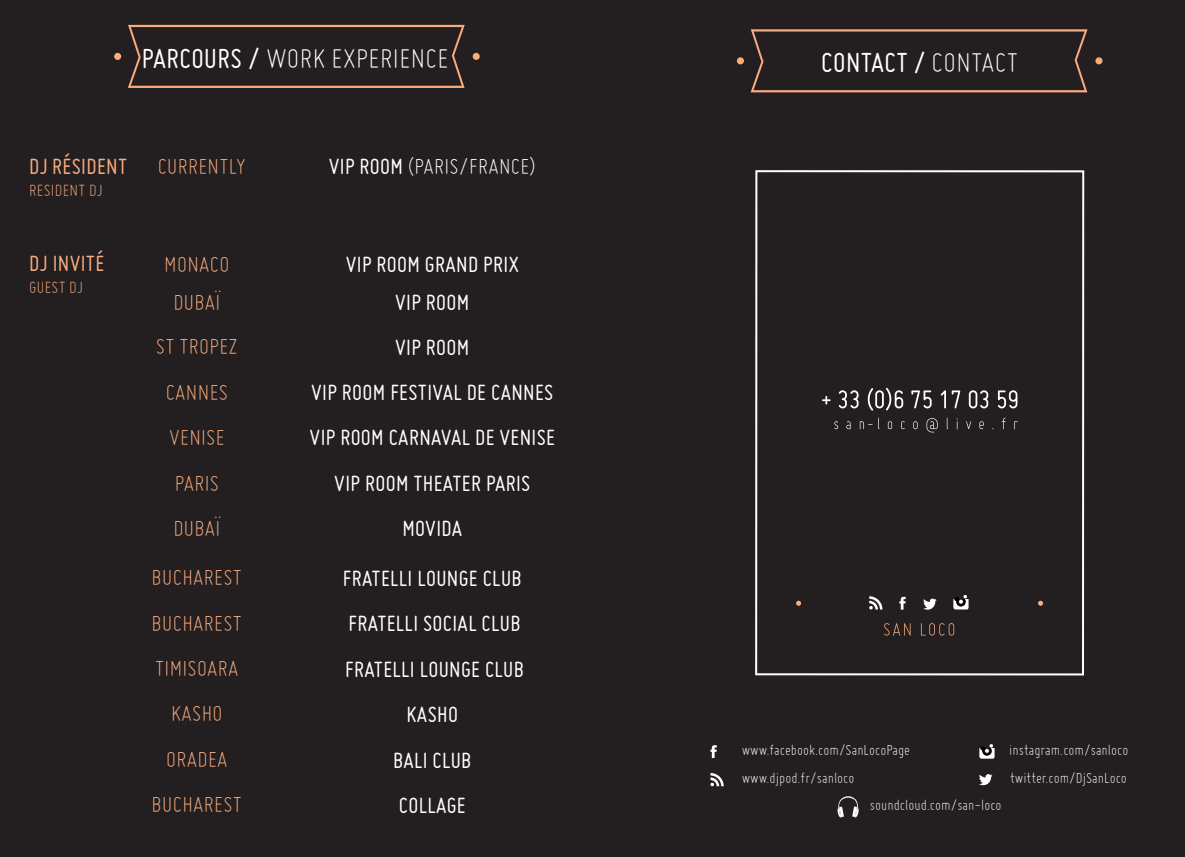
<style>
.page{position:relative;width:1185px;height:857px;background:#fff}
.page>*{position:absolute;margin:0;border:0;box-sizing:border-box;transform-origin:0 0}
.t1{font:300 30px "Miso";letter-spacing:.015em;color:#fff}
.t2{font:30px "Miso";letter-spacing:.015em;color:#fff}
.t3{font:24px "Miso";letter-spacing:.015em;color:#fff}
.t4{font:300 24px "Miso";letter-spacing:.015em;color:#f8ac7e}
.t5{font:300 24px "Miso";letter-spacing:.015em;color:#fff}
.t6{font:24px "Miso";letter-spacing:.015em;color:#f8ac7e}
.t7{font:300 18px "Miso";letter-spacing:.015em;color:#f8ac7e}
.t8{font:300 16px "Miso";color:#fff}
.s1{font-weight:400}
.s2{font-weight:300}
</style>
<div class="page">
<div style="left:1px;top:0;width:1184px;height:856px;background:#231f20"></div>
<svg style="left:128px;top:25px;width:337px;height:63px"></svg>
<div style="left:114px;top:53px;width:7px;height:7px;background:#f8ac7e;border-radius:50%"></div>
<div style="left:473px;top:53px;width:7px;height:7px;background:#f8ac7e;border-radius:50%"></div>
<svg style="left:751px;top:29px;width:336px;height:63px"></svg>
<div style="left:737px;top:57px;width:7px;height:7px;background:#f8ac7e;border-radius:50%"></div>
<div style="left:1095px;top:57px;width:7px;height:7px;background:#f8ac7e;border-radius:50%"></div>
<svg style="left:869px;top:596px;width:13px;height:13px"></svg>
<svg style="left:953px;top:595px;width:15px;height:14px"></svg>
<svg style="left:899px;top:596px;width:7px;height:13px"></svg>
<svg style="left:923px;top:598px;width:14px;height:11px"></svg>
<svg style="left:884px;top:623px;width:26px;height:12px"></svg>
<svg style="left:921px;top:623px;width:5px;height:12px"></svg>
<svg style="left:929px;top:623px;width:6px;height:12px"></svg>
<svg style="left:930px;top:623px;width:4px;height:11px"></svg>
<svg style="left:939px;top:623px;width:6px;height:12px"></svg>
<svg style="left:949px;top:623px;width:4px;height:11px"></svg>
<svg style="left:796px;top:600px;width:5px;height:5px"></svg>
<svg style="left:1038px;top:600px;width:5px;height:5px"></svg>
<div style="left:755px;top:170px;width:329px;height:505px;border:2px solid #fff"></div>
<svg style="left:822px;top:396px;width:9px;height:8px"></svg>
<svg style="left:839px;top:390px;width:19px;height:18px"></svg>
<svg style="left:868px;top:387px;width:35px;height:23px"></svg>
<svg style="left:911px;top:390px;width:21px;height:18px"></svg>
<svg style="left:941px;top:390px;width:5px;height:18px"></svg>
<svg style="left:952px;top:390px;width:8px;height:18px"></svg>
<svg style="left:969px;top:390px;width:19px;height:18px"></svg>
<svg style="left:998px;top:390px;width:19px;height:18px"></svg>
<svg style="left:834px;top:421px;width:4px;height:8px"></svg>
<svg style="left:846px;top:421px;width:5px;height:8px"></svg>
<svg style="left:860px;top:421px;width:4px;height:8px"></svg>
<svg style="left:878px;top:417px;width:1px;height:12px"></svg>
<svg style="left:888px;top:421px;width:4px;height:8px"></svg>
<svg style="left:901px;top:421px;width:4px;height:8px"></svg>
<svg style="left:913px;top:421px;width:4px;height:8px"></svg>
<svg style="left:926px;top:418px;width:12px;height:14px"></svg>
<svg style="left:947px;top:417px;width:1px;height:12px"></svg>
<svg style="left:966px;top:421px;width:5px;height:8px"></svg>
<svg style="left:979px;top:421px;width:5px;height:8px"></svg>
<svg style="left:1002px;top:417px;width:4px;height:12px"></svg>
<svg style="left:1014px;top:421px;width:4px;height:8px"></svg>
<svg style="left:710px;top:745px;width:7px;height:12px"></svg>
<svg style="left:710px;top:773px;width:14px;height:12px"></svg>
<svg style="left:979px;top:774px;width:13px;height:10px"></svg>
<svg style="left:979px;top:744px;width:15px;height:14px"></svg>
<svg style="left:837px;top:796px;width:22px;height:21px"></svg>
<p class="t1" style="left:142px;top:41px;width:308px"><span class="s1">PARCOURS /</span> WORK EXPERIENCE</p>
<p class="t6" style="left:29px;top:153px;width:99px">DJ RÉSIDENT</p>
<p class="t7" style="left:29px;top:179px;width:75px">RESIDENT DJ</p>
<p class="t6" style="left:29px;top:250px;width:77px">DJ INVITÉ</p>
<p class="t7" style="left:29px;top:277px;width:56px">GUEST DJ</p>
<p class="t4" style="left:158px;top:152px;width:90px">CURRENTLY</p>
<p class="t4" style="left:164px;top:250px;width:67px">MONACO</p>
<p class="t4" style="left:173px;top:288px;width:48px">DUBAÏ</p>
<p class="t4" style="left:156px;top:333px;width:83px">ST TROPEZ</p>
<p class="t4" style="left:166px;top:378px;width:64px">CANNES</p>
<p class="t4" style="left:169px;top:423px;width:57px">VENISE</p>
<p class="t4" style="left:175px;top:469px;width:46px">PARIS</p>
<p class="t4" style="left:173px;top:514px;width:48px">DUBAÏ</p>
<p class="t4" style="left:152px;top:563px;width:92px">BUCHAREST</p>
<p class="t4" style="left:152px;top:609px;width:92px">BUCHAREST</p>
<p class="t4" style="left:155px;top:654px;width:85px">TIMISOARA</p>
<p class="t4" style="left:171px;top:699px;width:53px">KASHO</p>
<p class="t4" style="left:166px;top:745px;width:63px">ORADEA</p>
<p class="t4" style="left:152px;top:790px;width:92px">BUCHAREST</p>
<p class="t5" style="left:329px;top:153px;width:209px"><span class="s1">VIP ROOM</span> (PARIS/FRANCE)</p>
<p class="t3" style="left:346px;top:251px;width:174px">VIP ROOM GRAND PRIX</p>
<p class="t3" style="left:395px;top:289px;width:76px">VIP ROOM</p>
<p class="t3" style="left:395px;top:333px;width:76px">VIP ROOM</p>
<p class="t3" style="left:311px;top:379px;width:244px">VIP ROOM FESTIVAL DE CANNES</p>
<p class="t3" style="left:310px;top:424px;width:247px">VIP ROOM CARNAVAL DE VENISE</p>
<p class="t3" style="left:334px;top:469px;width:198px">VIP ROOM THEATER PARIS</p>
<p class="t3" style="left:402px;top:515px;width:61px">MOVIDA</p>
<p class="t3" style="left:343px;top:564px;width:180px">FRATELLI LOUNGE CLUB</p>
<p class="t3" style="left:349px;top:609px;width:174px">FRATELLI SOCIAL CLUB</p>
<p class="t3" style="left:345px;top:655px;width:180px">FRATELLI LOUNGE CLUB</p>
<p class="t3" style="left:407px;top:700px;width:53px">KASHO</p>
<p class="t3" style="left:393px;top:746px;width:80px">BALI CLUB</p>
<p class="t3" style="left:399px;top:791px;width:69px">COLLAGE</p>
<p class="t2" style="left:821px;top:46px;width:199px">CONTACT / <span class="s2">CONTACT</span></p>
<p class="t8" style="left:867px;top:415px;width:8px">-</p>
<p class="t8" style="left:742px;top:740px;width:170px">www.facebook.com/SanLocoPage</p>
<p class="t8" style="left:1009px;top:740px;width:121px">instagram.com/sanloco</p>
<p class="t8" style="left:742px;top:767px;width:114px">www.djpod.fr/sanloco</p>
<p class="t8" style="left:1010px;top:767px;width:118px">twitter.com/DjSanLoco</p>
<p class="t8" style="left:870px;top:795px;width:133px">soundcloud.com/san-loco</p>
</div>
